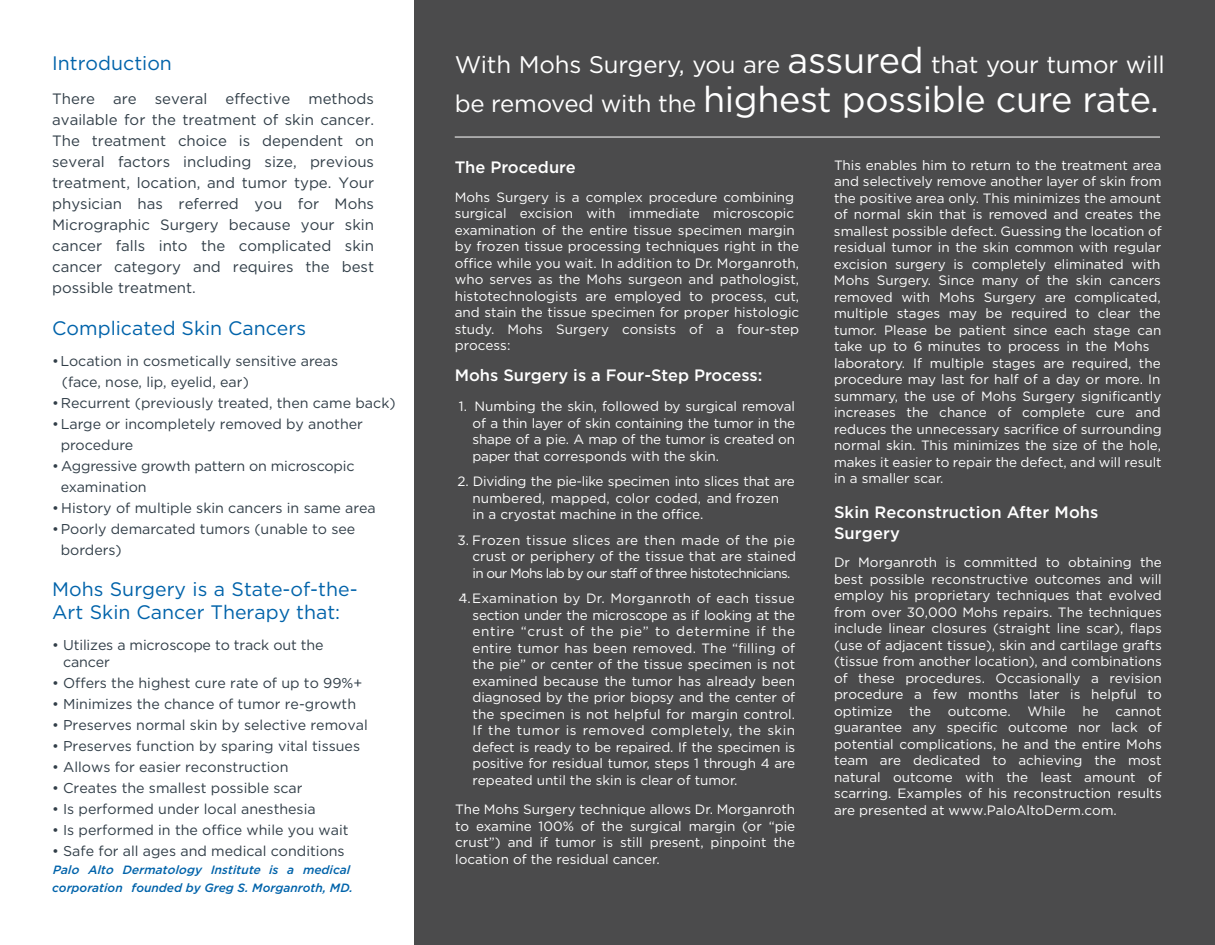
<style>
.page{position:relative;width:1215px;height:945px;background:#fff}
.page>*{position:absolute;margin:0;border:0;box-sizing:border-box;transform-origin:0 0}
.t1{font:36px "Gotham";letter-spacing:-.01em;color:#fff}
.t2{font:24px "Gotham";letter-spacing:-.005em;color:#fff}
.t3{font:19.5px/22.5px "Gotham";color:#0063aa}
.t4{font:500 16.5px/21px "Gotham";color:#fff}
.t5{font:15px/21px "Gotham";color:#313e48;text-align:justify}
.t6{font:14.25px/21px "Gotham";color:#313e48}
.t7{font:13.5px/16.5px "Gotham";color:#fff;text-align:justify}
.t8{font:italic 500 12px/18px "Gotham";color:#0063aa}
.s1{font-style:inherit}
.s2{font-size:36px}
.s3{font-size:24px}
</style>
<div class="page">
<div style="left:415px;top:0;width:800px;height:945px;background:#4b4b4c"></div>
<hr style="left:455px;top:137px;width:705px;height:1px;background:#fff">
<h3 class="t3" style="left:52px;top:51px;width:121px">Introduction</h3>
<p class="t5" style="left:52px;top:88px;width:323px">There are several effective methods available for the treatment of skin cancer.<br>The treatment choice is dependent on several factors including size, previous treatment, location, and tumor type. Your physician has referred you for Mohs Micrographic Surgery because your skin cancer falls into the complicated skin cancer category and requires the best possible treatment.</p>
<h3 class="t3" style="left:52px;top:316px;width:255px">Complicated Skin Cancers</h3>
<p class="t6" style="left:62px;top:350px;width:278px;text-indent:-10px">• Location in cosmetically sensitive areas (face, nose, lip, eyelid, ear)</p>
<p class="t6" style="left:52px;top:392px;width:345px">•Recurrent (previously treated, then came back)</p>
<p class="t6" style="left:61px;top:413px;width:304px;text-indent:-9px">• Large or incompletely removed by another procedure</p>
<p class="t6" style="left:61px;top:455px;width:295px;text-indent:-9px">• Aggressive growth pattern on microscopic examination</p>
<p class="t6" style="left:52px;top:497px;width:325px">• History of multiple skin cancers in same area</p>
<p class="t6" style="left:61px;top:518px;width:296px;text-indent:-9px">• Poorly demarcated tumors (unable to see borders)</p>
<h3 class="t3" style="left:52px;top:578px;width:307px">Mohs Surgery is a State-of-the-<br>Art Skin Cancer Therapy that:</h3>
<p class="t6" style="left:63px;top:636px;width:262px;line-height:17.1px;text-indent:-11px">• Utilizes a microscope to track out the cancer</p>
<p class="t6" style="left:52px;top:673px;width:312px">• Offers the highest cure rate of up to 99%+</p>
<p class="t6" style="left:52px;top:694px;width:305px">• Minimizes the chance of tumor re-growth</p>
<p class="t6" style="left:52px;top:715px;width:317px">• Preserves normal skin by selective removal</p>
<p class="t6" style="left:52px;top:736px;width:309px">• Preserves function by sparing vital tissues</p>
<p class="t6" style="left:52px;top:757px;width:238px">• Allows for easier reconstruction</p>
<p class="t6" style="left:52px;top:778px;width:252px">• Creates the smallest possible scar</p>
<p class="t6" style="left:52px;top:799px;width:265px">• Is performed under local anesthesia</p>
<p class="t6" style="left:52px;top:820px;width:298px">• Is performed in the office while you wait</p>
<p class="t6" style="left:52px;top:841px;width:294px">• Safe for all ages and medical conditions</p>
<p class="t8" style="left:52px;top:861px;width:302px"><span class="s1">Palo Alto Dermatology Institute</span> is a m e di c a l corporation founded by Greg S. Morganroth, MD.</p>
<h2 class="t2" style="left:455px;top:50px;width:712px">With Mohs Surgery, you are <span class="s2">assured</span> that your tumor will</h2>
<h1 class="t1" style="left:455px;top:77px;width:706px"><span class="s3">be removed with the</span> highest possible cure rate.</h1>
<p class="t4" style="left:455px;top:157px;width:122px">The Procedure</p>
<p class="t7" style="left:455px;top:189px;width:346px;text-align:left">Mohs Surgery is a complex procedure combining surgical excision with immediate microscopic examination of the entire tissue specimen margin by frozen tissue processing techniques right in the office while you wait. In addition to Dr. Morganroth, who serves as the Mohs surgeon and pathologist, histotechnologists are employed to process, cut, and stain the tissue specimen for proper histologic study. Mohs Surgery consists of a four-step process:</p>
<p class="t4" style="left:455px;top:365px;width:309px">Mohs Surgery is a Four-Step Process:</p>
<p class="t7" style="left:473px;top:398px;width:324px;text-indent:-14px">1. Numbing the skin, followed by surgical removal of a thin layer of skin containing the tumor in the shape of a pie. A map of the tumor is created on paper that corresponds with the skin.</p>
<p class="t7" style="left:473px;top:473px;width:324px;text-align:left;text-indent:-15px">2. Dividing the pie-like specimen into slices that are numbered, mapped, color coded, and frozen<br>in a cryostat machine in the office.</p>
<p class="t7" style="left:473px;top:532px;width:325px;text-indent:-15px">3. Frozen tissue slices are then made of the pie crust or periphery of the tissue that are stained in our Mohs lab by our staff of three histotechnicians.</p>
<p class="t7" style="left:473px;top:590px;width:324px;text-indent:-14px">˙4. Examination by Dr. Morganroth of each tissue section under the microscope as if looking at the entire “crust of the pie” to determine if the entire tumor has been removed. The “filling of the pie” or center of the tissue specimen is not examined because the tumor has already been diagnosed by the prior biopsy and the center of the specimen is not helpful for margin control.<br>If the tumor is removed completely, the skin defect is ready to be repaired. If the specimen is positive for residual tumor, steps 1 through 4 are repeated until the skin is clear of tumor.</p>
<p class="t7" style="left:455px;top:801px;width:341px">The Mohs Surgery technique allows Dr. Morganroth to examine 100% of the surgical margin (or “pie crust”) and if tumor is still present, pinpoint the location of the residual cancer.</p>
<p class="t7" style="left:834px;top:157px;width:329px;text-align:left">This enables him to return to the treatment area and selectively remove another layer of skin from the positive area only. This minimizes the amount of normal skin that is removed and creates the smallest possible defect. Guessing the location of residual tumor in the skin common with regular excision surgery is completely eliminated with Mohs Surgery. Since many of the skin cancers removed with Mohs Surgery are complicated, multiple stages may be required to clear the tumor. Please be patient since each stage can take up to 6 minutes to process in the Mohs laboratory. If multiple stages are required, the procedure may last for half of a day or more. In summary, the use of Mohs Surgery significantly increases the chance of complete cure and reduces the unnecessary sacrifice of surrounding normal skin. This minimizes the size of the hole, makes it easier to repair the defect, and will result in a smaller scar.</p>
<p class="t4" style="left:834px;top:501px;width:266px">Skin Reconstruction After Mohs<br>Surgery</p>
<p class="t7" style="left:834px;top:554px;width:329px">Dr Morganroth is committed to obtaining the best possible reconstructive outcomes and will employ his proprietary techniques that evolved from over 30,000 Mohs repairs. The techniques include linear closures (straight line scar), flaps (use of adjacent tissue), skin and cartilage grafts (tissue from another location), and combinations of these procedures. Occasionally a revision procedure a few months later is helpful to optimize the outcome. While he cannot guarantee any specific outcome nor lack of potential complications, he and the entire Mohs team are dedicated to achieving the most natural outcome with the least amount of scarring. Examples of his reconstruction results are presented at www.PaloAltoDerm.com.</p>
</div>
